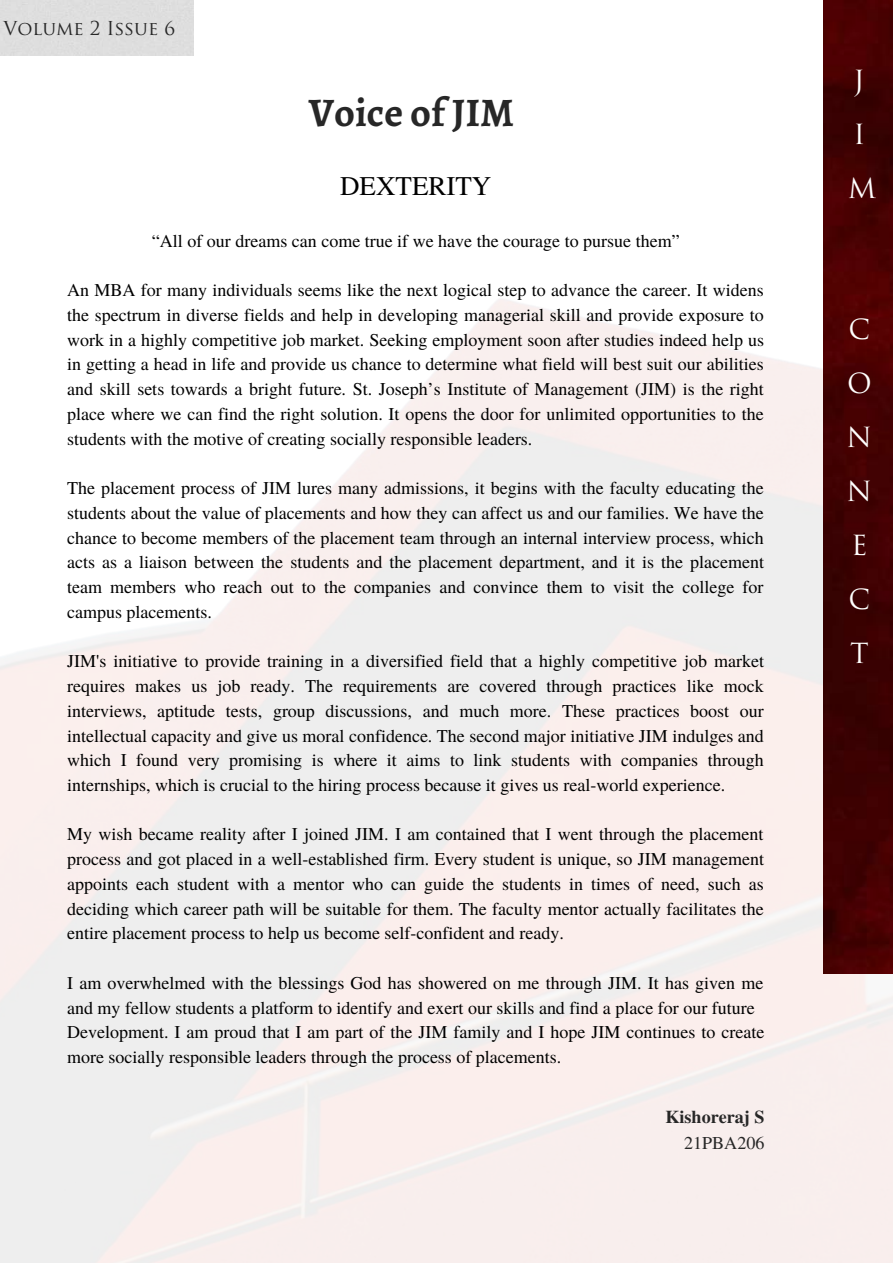
<style>
.page{position:relative;width:893px;height:1264px;background:#fff}
.page>*{position:absolute;margin:0;border:0;box-sizing:border-box;transform-origin:0 0}
.t1{font:700 40.5px "Alegreya";color:#272727}
.t2{font:27px/54px "Trajan Pro";color:#fffffe}
.t3{font:27px "Te X Gyre Termes";color:#000}
.t4{font:18.75px "Trajan Pro";color:#272727}
.t5{font:18px/24.8px "Te X Gyre Termes";color:#000;text-align:justify}
.t6{font:700 18px "Te X Gyre Termes";color:#272727}
.t7{font:18px "Te X Gyre Termes";color:#272727}
</style>
<div class="page">
<img style="left:0;top:299px;width:892px;height:963px">
<img style="left:823px;top:0;width:69px;height:973px">
<p class="t4" style="left:3px;top:21px;width:173px">Volume 2 Issue 6</p>
<h1 class="t1" style="left:309px;top:84px;width:207px">Voice of JIM</h1>
<h2 class="t3" style="left:340px;top:166px;width:153px">DEXTERITY</h2>
<p class="t5" style="left:152px;top:227px;width:529px">“All of our dreams can come true if we have the courage to pursue them”</p>
<p class="t5" style="left:67px;top:277px;width:698px">An MBA for many individuals seems like the next logical step to advance the career. It widens the spectrum in diverse fields and help in developing managerial skill and provide exposure to work in a highly competitive job market. Seeking employment soon after studies indeed help us in getting a head in life and provide us chance to determine what field will best suit our abilities and skill sets towards a bright future. St. Joseph’s Institute of Management (JIM) is the right place where we can find the right solution. It opens the door for unlimited opportunities to the students with the motive of creating socially responsible leaders.</p>
<p class="t5" style="left:67px;top:475px;width:698px">The placement process of JIM lures many admissions, it begins with the faculty educating the students about the value of placements and how they can affect us and our families. We have the chance to become members of the placement team through an internal interview process, which acts as a liaison between the students and the placement department, and it is the placement team members who reach out to the companies and convince them to visit the college for campus placements.</p>
<p class="t5" style="left:67px;top:648px;width:698px">JIM's initiative to provide training in a diversified field that a highly competitive job market requires makes us job ready. The requirements are covered through practices like mock interviews, aptitude tests, group discussions, and much more. These practices boost our intellectual capacity and give us moral confidence. The second major initiative JIM indulges and which I found very promising is where it aims to link students with companies through internships, which is crucial to the hiring process because it gives us real-world experience.</p>
<p class="t5" style="left:67px;top:821px;width:698px">My wish became reality after I joined JIM. I am contained that I went through the placement process and got placed in a well-established firm. Every student is unique, so JIM management appoints each student with a mentor who can guide the students in times of need, such as deciding which career path will be suitable for them. The faculty mentor actually facilitates the entire placement process to help us become self-confident and ready.</p>
<p class="t5" style="left:67px;top:969px;width:698px;text-align:left">I am overwhelmed with the blessings God has showered on me through JIM. It has given me and my fellow students a platform to identify and exert our skills and find a place for our future Development. I am proud that I am part of the JIM family and I hope JIM continues to create more socially responsible leaders through the process of placements.</p>
<p class="t6" style="left:665px;top:1102px;width:100px">Kishoreraj S</p>
<p class="t7" style="left:684px;top:1129px;width:82px">21PBA206</p>
<h2 class="t2" style="left:847px;top:57px;width:30px">J<br>I<br>M</h2>
<h2 class="t2" style="left:846px;top:305px;width:27px">C<br>O<br>N<br>N<br>E<br>C<br>T</h2>
</div>
